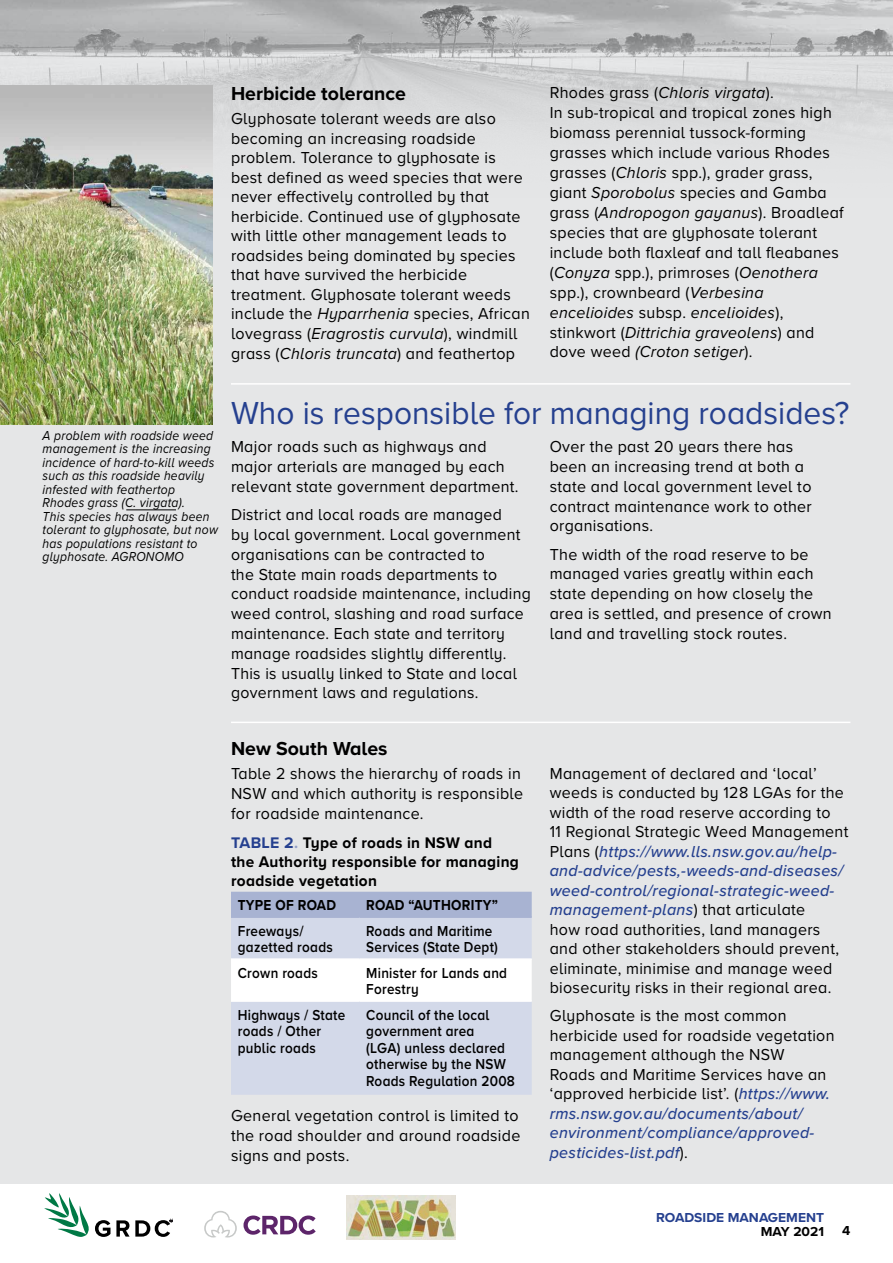
<style>
.page{position:relative;width:893px;height:1263px;background:#fff}
.page>*{position:absolute;margin:0;border:0;box-sizing:border-box;transform-origin:0 0}
.t1{font:33px "Proxima Nova A";color:#25408f;scale:.96 1}
.t2{font:700 19.5px "Proxima Nova A";color:#000}
.t3{font:16.5px/19.5px "Proxima Nova A";letter-spacing:.02em;color:#000}
.t4{font:16.5px/19.8px "Proxima Nova A";letter-spacing:.02em;color:#000;scale:.96 1}
.t5{font:700 15.9px/19px "Proxima Nova A";letter-spacing:.02em;color:#000}
.t6{font:600 15px/16.5px "Proxima Nova A";letter-spacing:.02em;color:#000;scale:.9 1}
.t7{font:700 15px "Proxima Nova A";letter-spacing:.02em;color:#000;scale:.9 1}
.t8{font:italic 13.5px/13.5px "Proxima Nova A";letter-spacing:.02em;color:#000;scale:.9 1}
.t9{font:700 13.5px "Proxima Nova A";color:#25408f}
.t10{font:700 13.5px "Proxima Nova A";color:#000}
.s1{font-style:italic}
.s2{color:#25408f}
.s3{color:#929fc7}
.s4{font-weight:500;font-style:italic;color:#25408f}
</style>
<div class="page">
<img style="left:347px;top:1195px;width:108px;height:45px">
<svg style="left:44px;top:1193px;width:66px;height:44px"></svg>
<svg style="left:116px;top:1220px;width:56px;height:17px"></svg>
<svg style="left:204px;top:1211px;width:33px;height:26px"></svg>
<svg style="left:243px;top:1215px;width:73px;height:20px"></svg>
<div style="left:0;top:0;width:893px;height:1183px;background:#e5e6e7"></div>
<img style="left:0;top:0;width:893px;height:136px">
<img style="left:0;top:85px;width:213px;height:339px">
<hr style="left:126px;top:510px;width:50px;height:1px;background:#000">
<div style="left:231px;top:892px;width:301px;height:24px;background:#a8b3d2"></div>
<div style="left:231px;top:918px;width:301px;height:177px;background:#d3d9e9"></div>
<div style="left:231px;top:960px;width:301px;height:40px;background:#fff"></div>
<hr style="left:231px;top:916px;width:128px;height:2px;background:#a8b3d2">
<hr style="left:359px;top:916px;width:173px;height:2px;background:#a8b3d2">
<hr style="left:231px;top:958px;width:128px;height:2px;background:#fff">
<hr style="left:359px;top:958px;width:173px;height:2px;background:#fff">
<hr style="left:231px;top:1000px;width:128px;height:2px;background:#fff">
<hr style="left:359px;top:1000px;width:173px;height:2px;background:#fff">
<hr style="left:231px;top:383px;width:619px;height:2px;background:#fff">
<hr style="left:231px;top:722px;width:619px;height:1px;background:#fff">
<p class="t2" style="left:231px;top:79px;width:176px">Herbicide tolerance</p>
<p class="t3" style="left:231px;top:108px;width:300px">Glyphosate tolerant weeds are also becoming an increasing roadside problem. Tolerance to glyphosate is best defined as weed species that were never effectively controlled by that herbicide. Continued use of glyphosate with little other management leads to roadsides being dominated by species that have survived the herbicide treatment. Glyphosate tolerant weeds include the <span class="s1">Hyparrhenia</span> species, African lovegrass (<span class="s1">Eragrostis curvula</span>), windmill grass (<span class="s1">Chloris truncata</span>) and feathertop</p>
<p class="t3" style="left:550px;top:82px;width:295px;line-height:20px">Rhodes grass (<span class="s1">Chloris virgata</span>).<br>In sub-tropical and tropical zones high biomass perennial tussock-forming grasses which include various Rhodes grasses (<span class="s1">Chloris</span> spp.), grader grass, giant <span class="s1">Sporobolus</span> species and Gamba grass (<span class="s1">Andropogon gayanus</span>). Broadleaf species that are glyphosate tolerant include both flaxleaf and tall fleabanes (<span class="s1">Conyza</span> spp.), primroses (<span class="s1">Oenothera </span>spp.), crownbeard (<span class="s1">Verbesina encelioides</span> subsp. <span class="s1">encelioides</span>), stinkwort (<span class="s1">Dittrichia graveolens</span>) and dove weed <span class="s1">(Croton setiger</span>).</p>
<p class="t8" style="left:43px;top:428px;width:196px">A problem with roadside weed management is the increasing incidence of hard-to-kill weeds such as this roadside heavily infested with feathertop<br>Rhodes grass (C. virgata).<br>This species has always been tolerant to glyphosate, but now has populations resistant to glyphosate. AGRONOMO</p>
<h1 class="t1" style="left:231px;top:388px;width:646px">Who is responsible for managing roadsides?</h1>
<p class="t3" style="left:231px;top:436px;width:289px">Major roads such as highways and major arterials are managed by each relevant state government department.</p>
<p class="t4" style="left:231px;top:504px;width:314px">District and local roads are managed<br>by local government. Local government organisations can be contracted to<br>the State main roads departments to conduct roadside maintenance, including weed control, slashing and road surface maintenance. Each state and territory manage roadsides slightly differently.<br>This is usually linked to State and local government laws and regulations.</p>
<p class="t3" style="left:550px;top:436px;width:264px">Over the past 20 years there has been an increasing trend at both a state and local government level to contract maintenance work to other organisations.</p>
<p class="t3" style="left:550px;top:543px;width:283px">The width of the road reserve to be managed varies greatly within each state depending on how closely the area is settled, and presence of crown land and travelling stock routes.</p>
<p class="t2" style="left:231px;top:734px;width:158px">New South Wales</p>
<p class="t3" style="left:231px;top:763px;width:294px">Table 2 shows the hierarchy of roads in<br>NSW and which authority is responsible for roadside maintenance.</p>
<p class="t5" style="left:231px;top:832px;width:289px"><span class="s2">TABLE 2</span><span class="s3">.</span> Type of roads in NSW and the Authority responsible for managing roadside vegetation</p>
<p class="t7" style="left:238px;top:894px;width:111px">TYPE OF ROAD</p>
<p class="t7" style="left:366px;top:894px;width:148px">ROAD “AUTHORITY”</p>
<p class="t6" style="left:238px;top:922px;width:107px">Freeways/ gazetted roads</p>
<p class="t6" style="left:366px;top:922px;width:148px">Roads and Maritime<br>Services (State Dept)</p>
<p class="t6" style="left:238px;top:964px;width:91px">Crown roads</p>
<p class="t6" style="left:366px;top:964px;width:158px">Minister for Lands and<br>Forestry</p>
<p class="t6" style="left:238px;top:1006px;width:121px">Highways / State roads / Other public roads</p>
<p class="t6" style="left:366px;top:1006px;width:167px">Council of the local government area<br>(LGA) unless declared otherwise by the NSW<br>Roads Regulation 2008</p>
<p class="t3" style="left:231px;top:1105px;width:291px;text-align:justify">General vegetation control is limited to the road shoulder and around roadside signs and posts.</p>
<p class="t3" style="left:550px;top:763px;width:300px">Management of declared and ‘local’ weeds is conducted by 128 LGAs for the width of the road reserve according to<br>11 Regional Strategic Weed Management Plans (<span class="s4">https://www.lls.nsw.gov.au/help&shy;and-advice/pests,-weeds-and-diseases/ weed-control/regional-strategic-weed&shy;management-plans</span>) that articulate<br>how road authorities, land managers and other stakeholders should prevent, eliminate, minimise and manage weed biosecurity risks in their regional area.</p>
<p class="t3" style="left:550px;top:1005px;width:286px">Glyphosate is the most common herbicide used for roadside vegetation management although the NSW<br>Roads and Maritime Services have an ‘approved herbicide list’. (<span class="s4">https://www. rms.nsw.gov.au/documents/about/ environment/compliance/approved&shy;pesticides-list.pdf</span>).</p>
<p class="t9" style="left:656px;top:1207px;width:170px">ROADSIDE MANAGEMENT</p>
<p class="t10" style="left:761px;top:1221px;width:65px">MAY 2021</p>
<p class="t10" style="left:842px;top:1221px;width:10px">4</p>
</div>
